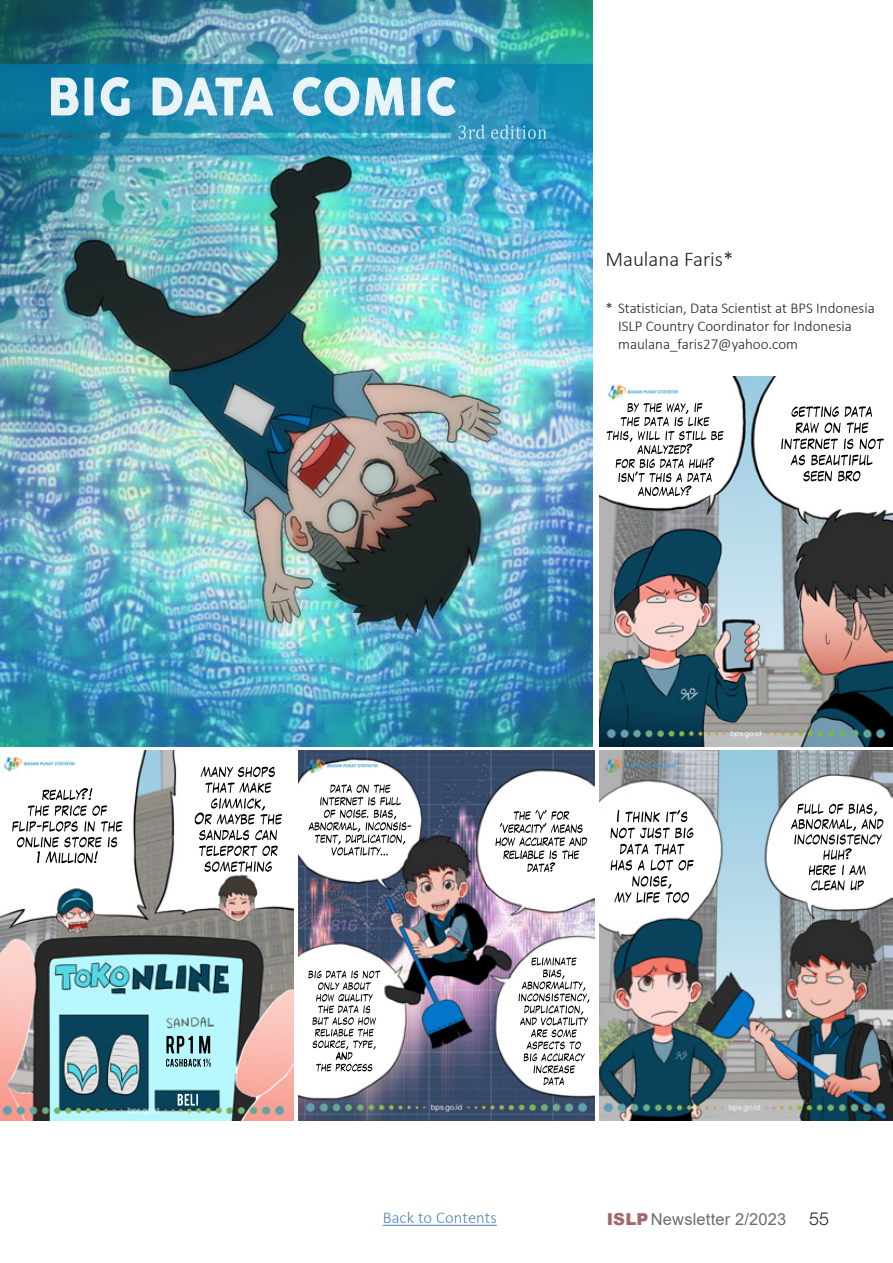
<style>
.page{position:relative;width:893px;height:1263px;background:#fff}
.page>*{position:absolute;margin:0;border:0;box-sizing:border-box;transform-origin:0 0}
.kirjoittaja_sisluun{font:300 21px "Calibri";color:#231f20}
.t1{font:300 18px "Helvetica Neue LT Std";color:#231f20}
.t2{font:16.5px "Arial";letter-spacing:.01em;color:#6c6d70}
.t3{font:300 16.5px "Calibri";letter-spacing:.01em;color:#4d84bb}
.kirjoittajan_tiedot_lopussa{font:300 15px "Calibri";color:#231f20}
.s1{font-weight:900;color:#a46a6b}
</style>
<div class="page">
<hr style="left:383px;top:1225px;width:114px;height:1px;background:#4d84bb">
<img style="left:0;top:0;width:592px;height:747px">
<img style="left:600px;top:377px;width:293px;height:370px">
<img style="left:0;top:751px;width:293px;height:370px">
<img style="left:298px;top:751px;width:296px;height:370px">
<img style="left:600px;top:751px;width:293px;height:370px">
<p class="kirjoittaja_sisluun" style="left:605px;top:246px;width:130px">Maulana Faris*</p>
<p class="kirjoittajan_tiedot_lopussa" style="left:605px;top:299px;width:271px">* Statistician, Data Scientist at BPS Indonesia</p>
<p class="kirjoittajan_tiedot_lopussa" style="left:618px;top:317px;width:235px">ISLP Country Coordinator for Indonesia</p>
<p class="kirjoittajan_tiedot_lopussa" style="left:618px;top:335px;width:181px">maulana_faris27@yahoo.com</p>
<p class="t3" style="left:383px;top:1207px;width:116px">Back to Contents</p>
<p class="t2" style="left:607px;top:1207px;width:181px"><span class="s1">ISLP</span> Newsletter 2/2023</p>
<p class="t1" style="left:809px;top:1207px;width:22px">55</p>
</div>
